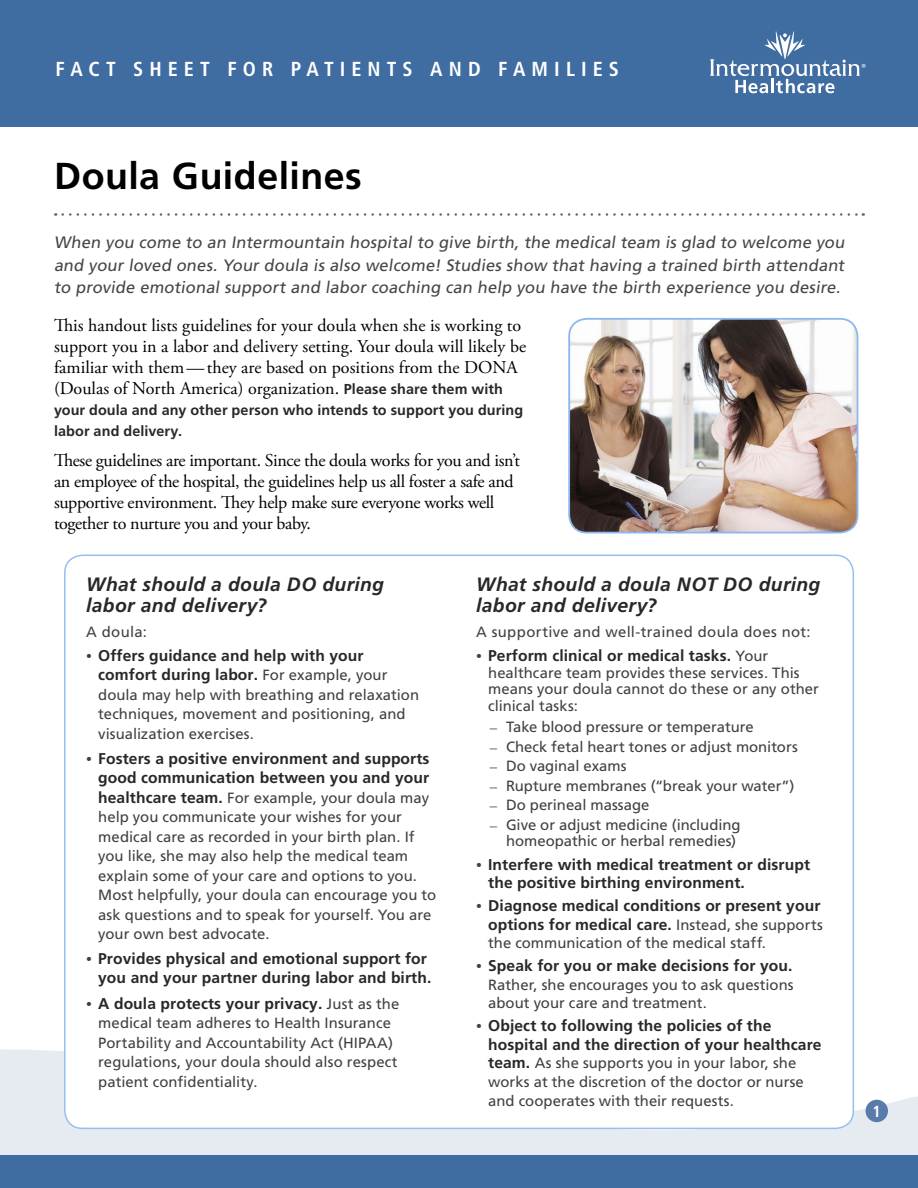
<style>
.page{position:relative;width:918px;height:1188px;background:#fff}
.page>*{position:absolute;margin:0;border:0;box-sizing:border-box;transform-origin:0 0}
.Title__h1{font:700 37.5px "Frutiger LT Std";letter-spacing:.015em;color:#000}
.t1{font:700 condensed 20.25px "Frutiger LT Std";letter-spacing:.3em;color:#fff}
.Title_bar{font:italic 700 19.35px/20.4px "Frutiger LT Std";letter-spacing:.015em;color:#292829}
.Main_tight_1{font:18px/21px "Adobe Garamond Pro";letter-spacing:-.01em;color:#000}
.Opening_paragraph{font:16.5px/22.5px "Frutiger LT Std";color:#464547;text-align:justify}
.Page_Number{font:700 condensed 16.2px "Frutiger LT Std";color:#fff}
.t2{font:700 15.6px/18.8px "Frutiger LT Std";letter-spacing:.005em;color:#292829}
.Title_bar-2{font:14.85px/19.5px "Frutiger LT Std";letter-spacing:.005em;color:#414042}
.Title_bar-3{font:14.85px "Frutiger LT Std";letter-spacing:.025em;color:#414042}
.Main_tight_1-2{font:700 14.4px/21px "Frutiger LT Std";letter-spacing:.005em;color:#292829}
.s1{font-family:"Frutiger LT Std";font-weight:700;font-size:14.4px;color:#292829}
.s2{font-family:"Adobe Garamond Pro";font-weight:400;font-size:15px;color:#414042}
.s3{font-weight:400;font-size:14.85px;color:#414042}
.s4{font-weight:700;font-size:15.6px;color:#292829}
.s5{font-family:"Adobe Garamond Pro"}
</style>
<div class="page">
<svg style="left:0;top:1044px;width:918px;height:112px;background:#e2e8f1"></svg>
<div style="left:0;top:1156px;width:918px;height:32px;background:#3f6ca1"></div>
<div style="left:0;top:0;width:918px;height:127px;background:#3f6ca1"></div>
<svg style="left:710px;top:31px;width:156px;height:62px"></svg>
<div style="left:866px;top:1100px;width:22px;height:22px;background:#587bac;border-radius:50%"></div>
<svg style="left:63px;top:213px;width:801px;height:3px"></svg>
<div style="left:65px;top:555px;width:788px;height:573px;background:#fff;border-radius:18px"></div>
<img style="left:569px;top:319px;width:289px;height:214px">
<div style="left:568px;top:318px;width:290px;height:215px;border:2px solid #8cb8ef;border-radius:18px"></div>
<h2 class="t1" style="left:56px;top:57px;width:565px">FACT SHEET FOR PATIENTS AND FAMILIES</h2>
<p class="Title__h1" style="left:54px;top:154px;width:309px">Doula Guidelines</p>
<p class="Opening_paragraph" style="left:54px;top:231px;width:795px">When you come to an Intermountain hospital to give birth, the medical team is glad to welcome you and your loved ones. Your doula is also welcome! Studies show that having a trained birth attendant to provide emotional support and labor coaching can help you have the birth experience you desire.</p>
<p class="Main_tight_1" style="left:54px;top:315px;width:474px">This handout lists guidelines for your doula when she is working to support you in a labor and delivery setting. Your doula will likely be familiar with them—they are based on positions from the DONA (Doulas of North America) organization. <span class="s1">Please share them with</span></p>
<p class="Main_tight_1-2" style="left:54px;top:400px;width:471px">your doula and any other person who intends to support you during labor and delivery.</p>
<p class="Main_tight_1" style="left:54px;top:450px;width:468px">These guidelines are important. Since the doula works for you and isn’t an employee of the hospital, the guidelines help us all foster a safe and supportive environment. They help make sure everyone works well together to nurture you and your baby.</p>
<p class="Title_bar" style="left:86px;top:574px;width:299px">What should a doula DO during labor and delivery?</p>
<p class="Title_bar-2" style="left:86px;top:622px;width:62px">A doula:</p>
<p class="t2" style="left:98px;top:646px;width:291px;line-height:19.5px;text-indent:-12px"><span class="s2">•</span> Offers guidance and help with your comfort during labor. <span class="s3">For example, your</span></p>
<p class="Title_bar-2" style="left:98px;top:685px;width:322px">doula may help with breathing and relaxation techniques, movement and positioning, and visualization exercises.</p>
<p class="t2" style="left:86px;top:749px;width:345px;line-height:19.2px;text-align:right"><span class="s2">•</span> Fosters a positive environment and supports good communication between you and your</p>
<p class="Title_bar-2" style="left:98px;top:788px;width:340px"><span class="s4">healthcare team.</span> For example, your doula may help you communicate your wishes for your medical care as recorded in your birth plan. If you like, she may also help the medical team explain some of your care and options to you.<br>Most helpfully, your doula can encourage you to ask questions and to speak for yourself. You are your own best advocate.</p>
<p class="t2" style="left:86px;top:949px;width:347px;line-height:19.2px;text-align:right"><span class="s2">•</span> Provides physical and emotional support for you and your partner during labor and birth.</p>
<p class="t2" style="left:86px;top:994px;width:314px"><span class="s2">•</span> A doula protects your privacy. <span class="s3">Just as the</span></p>
<p class="Title_bar-2" style="left:98px;top:1014px;width:301px">medical team adheres to Health Insurance Portability and Accountability Act (HIPAA) regulations, your doula should also respect patient confidentiality.</p>
<p class="Title_bar" style="left:476px;top:574px;width:346px">What should a doula NOT DO during labor and delivery?</p>
<p class="Title_bar-3" style="left:476px;top:623px;width:336px">A supportive and well-trained doula does not:</p>
<p class="t2" style="left:476px;top:646px;width:294px"><span class="s2">•</span> Perform clinical or medical tasks. <span class="s3">Your</span></p>
<p class="Title_bar-2" style="left:488px;top:664px;width:332px;line-height:16.6px">healthcare team provides these services. This means your doula cannot do these or any other clinical tasks:</p>
<p class="Title_bar-2" style="left:490px;top:717px;width:265px"><span class="s5">–</span> Take blood pressure or temperature</p>
<p class="Title_bar-2" style="left:490px;top:737px;width:310px"><span class="s5">–</span> Check fetal heart tones or adjust monitors</p>
<p class="Title_bar-2" style="left:490px;top:756px;width:138px"><span class="s5">–</span> Do vaginal exams</p>
<p class="Title_bar-2" style="left:490px;top:776px;width:306px"><span class="s5">–</span> Rupture membranes (“break your water”)</p>
<p class="Title_bar-2" style="left:490px;top:795px;width:161px"><span class="s5">–</span> Do perineal massage</p>
<p class="Title_bar-2" style="left:490px;top:816px;width:252px;line-height:16.6px;text-align:right"><span class="s5">–</span> Give or adjust medicine (including homeopathic or herbal remedies)</p>
<p class="t2" style="left:488px;top:855px;width:323px;text-indent:-12px"><span class="s2">•</span> Interfere with medical treatment or disrupt the positive birthing environment.</p>
<p class="t2" style="left:476px;top:896px;width:348px;text-align:right"><span class="s2">•</span> Diagnose medical conditions or present your options for medical care. <span class="s3">Instead, she supports</span></p>
<p class="Title_bar-2" style="left:488px;top:934px;width:279px">the communication of the medical staff.</p>
<p class="t2" style="left:476px;top:956px;width:318px"><span class="s2">•</span> Speak for you or make decisions for you.</p>
<p class="Title_bar-2" style="left:488px;top:975px;width:307px;line-height:18.8px">Rather, she encourages you to ask questions about your care and treatment.</p>
<p class="t2" style="left:488px;top:1016px;width:335px;text-indent:-12px"><span class="s2">•</span> Object to following the policies of the hospital and the direction of your healthcare</p>
<p class="Title_bar-2" style="left:488px;top:1054px;width:317px;line-height:18.8px"><span class="s4">team.</span> As she supports you in your labor, she works at the discretion of the doctor or nurse and cooperates with their requests.</p>
<p class="Page_Number" style="left:873px;top:1101px;width:10px">1</p>
</div>
